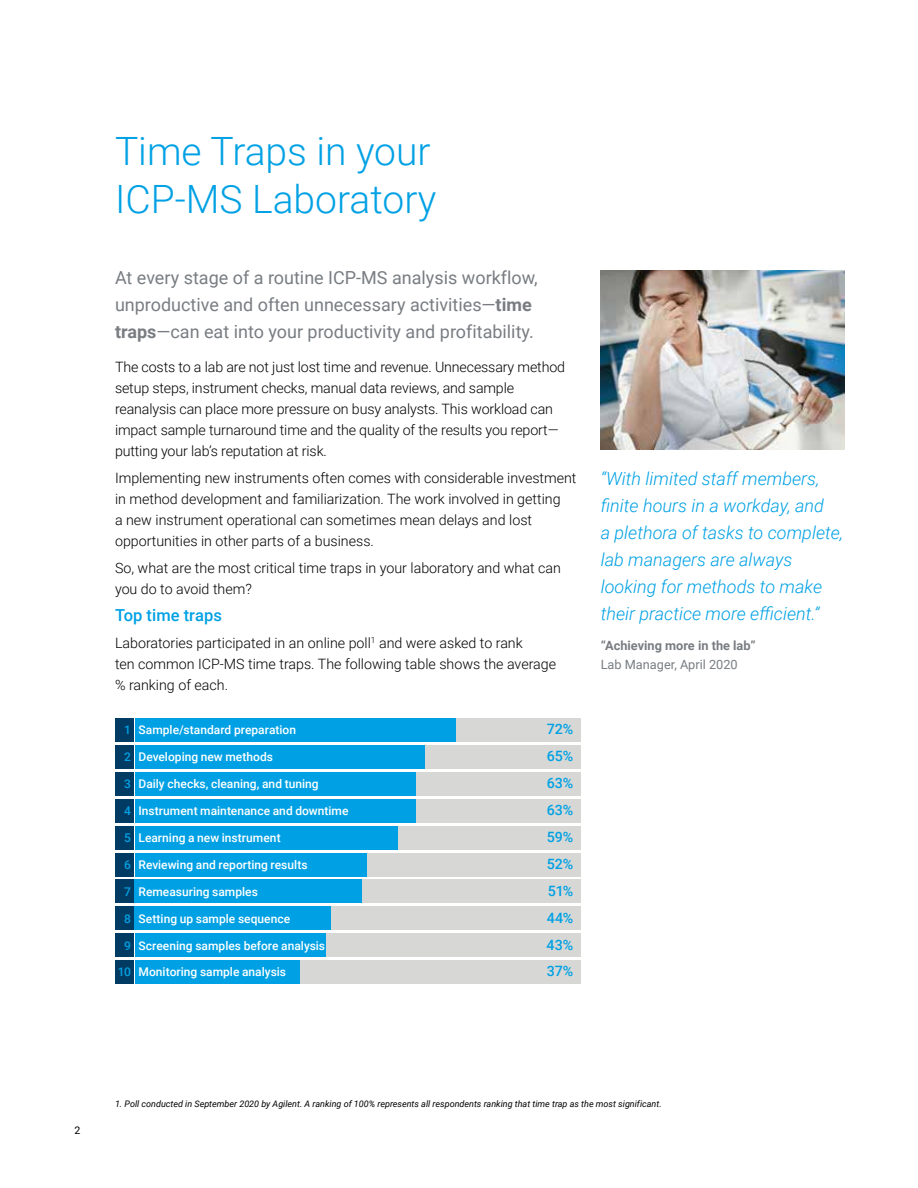
<style>
.page{position:relative;width:918px;height:1188px;background:#fff}
.page>*{position:absolute;margin:0;border:0;box-sizing:border-box;transform-origin:0 0}
.t1{font:300 39px/48px "Roboto";color:#00a1e4}
.t2{font:italic 300 18px/27px "Roboto";color:#00a1e4}
.t3{font:18px/27px "Roboto";color:#797d82}
.t4{font:500 16.5px "Roboto";letter-spacing:.005em;color:#00a1e4}
.t5{font:300 14.25px/21px "Roboto";color:#000}
.t6{font:500 14.25px "Roboto";color:#00a1e4}
.t7{font:700 12.75px "Roboto";color:#797d82}
.t8{font:12.75px "Roboto";color:#797d82}
.t9{font:500 12px "Roboto";color:#fff}
.t10{font:10.5px "Roboto";color:#000}
.t11{font:italic 9px "Roboto";color:#000}
.s1{font-weight:700}
.s2{color:#00a1e4}
</style>
<div class="page">
<div style="left:135px;top:718px;width:321px;height:24px;background:#00a1e4"></div>
<div style="left:135px;top:745px;width:290px;height:23px;background:#00a1e4"></div>
<div style="left:135px;top:772px;width:281px;height:23px;background:#00a1e4"></div>
<div style="left:135px;top:799px;width:281px;height:23px;background:#00a1e4"></div>
<div style="left:135px;top:826px;width:263px;height:23px;background:#00a1e4"></div>
<div style="left:135px;top:853px;width:232px;height:23px;background:#00a1e4"></div>
<div style="left:135px;top:880px;width:227px;height:23px;background:#00a1e4"></div>
<div style="left:135px;top:907px;width:196px;height:23px;background:#00a1e4"></div>
<div style="left:135px;top:934px;width:191px;height:23px;background:#00a1e4"></div>
<div style="left:135px;top:961px;width:165px;height:23px;background:#00a1e4"></div>
<div style="left:456px;top:718px;width:125px;height:24px;background:#d7d8d6"></div>
<div style="left:115px;top:718px;width:19px;height:24px;background:#003b64"></div>
<div style="left:115px;top:745px;width:19px;height:23px;background:#003b64"></div>
<div style="left:115px;top:772px;width:19px;height:23px;background:#003b64"></div>
<div style="left:115px;top:799px;width:19px;height:23px;background:#003b64"></div>
<div style="left:115px;top:826px;width:19px;height:23px;background:#003b64"></div>
<div style="left:115px;top:853px;width:19px;height:23px;background:#003b64"></div>
<div style="left:115px;top:880px;width:19px;height:23px;background:#003b64"></div>
<div style="left:115px;top:907px;width:19px;height:23px;background:#003b64"></div>
<div style="left:115px;top:934px;width:19px;height:23px;background:#003b64"></div>
<div style="left:115px;top:961px;width:19px;height:23px;background:#003b64"></div>
<div style="left:425px;top:745px;width:156px;height:23px;background:#d7d8d6"></div>
<div style="left:416px;top:772px;width:165px;height:23px;background:#d7d8d6"></div>
<div style="left:416px;top:799px;width:165px;height:23px;background:#d7d8d6"></div>
<div style="left:398px;top:826px;width:183px;height:23px;background:#d7d8d6"></div>
<div style="left:367px;top:853px;width:214px;height:23px;background:#d7d8d6"></div>
<div style="left:362px;top:880px;width:219px;height:23px;background:#d7d8d6"></div>
<div style="left:331px;top:907px;width:250px;height:23px;background:#d7d8d6"></div>
<div style="left:326px;top:934px;width:255px;height:23px;background:#d7d8d6"></div>
<div style="left:300px;top:961px;width:281px;height:23px;background:#d7d8d6"></div>
<img style="left:601px;top:270px;width:243px;height:179px">
<h1 class="t1" style="left:115px;top:125px;width:323px">Time Traps in your<br>ICP-MS Laboratory</h1>
<p class="t3" style="left:115px;top:263px;width:424px">At every stage of a routine ICP-MS analysis workflow, unproductive and often unnecessary activities—<span class="s1">time traps</span>—can eat into your productivity and profitability.</p>
<p class="t5" style="left:115px;top:356px;width:452px">The costs to a lab are not just lost time and revenue. Unnecessary method setup steps, instrument checks, manual data reviews, and sample reanalysis can place more pressure on busy analysts. This workload can impact sample turnaround time and the quality of the results you report— putting your lab’s reputation at risk.</p>
<p class="t5" style="left:115px;top:467px;width:463px">Implementing new instruments often comes with considerable investment in method development and familiarization. The work involved in getting<br>a new instrument operational can sometimes mean delays and lost opportunities in other parts of a business.</p>
<p class="t5" style="left:115px;top:557px;width:447px">So, what are the most critical time traps in your laboratory and what can you do to avoid them?</p>
<p class="t4" style="left:115px;top:604px;width:108px">Top time traps</p>
<p class="t5" style="left:115px;top:632px;width:443px">Laboratories participated in an online poll<sup>1</sup> and were asked to rank<br>ten common ICP-MS time traps. The following table shows the average % ranking of each.</p>
<p class="t9" style="left:124px;top:721px;width:174px"><span class="s2">1</span> Sample/standard preparation</p>
<p class="t6" style="left:547px;top:719px;width:28px">72%</p>
<p class="t9" style="left:124px;top:748px;width:150px"><span class="s2">2</span> Developing new methods</p>
<p class="t6" style="left:547px;top:746px;width:28px">65%</p>
<p class="t9" style="left:124px;top:775px;width:196px"><span class="s2">3</span> Daily checks, cleaning, and tuning</p>
<p class="t6" style="left:547px;top:773px;width:28px">63%</p>
<p class="t9" style="left:124px;top:802px;width:226px"><span class="s2">4</span> Instrument maintenance and downtime</p>
<p class="t6" style="left:547px;top:800px;width:28px">63%</p>
<p class="t9" style="left:124px;top:829px;width:158px"><span class="s2">5</span> Learning a new instrument</p>
<p class="t6" style="left:547px;top:827px;width:28px">59%</p>
<p class="t9" style="left:124px;top:856px;width:185px"><span class="s2">6</span> Reviewing and reporting results</p>
<p class="t6" style="left:547px;top:854px;width:28px">52%</p>
<p class="t9" style="left:124px;top:883px;width:135px"><span class="s2">7</span> Remeasuring samples</p>
<p class="t6" style="left:548px;top:881px;width:27px">51%</p>
<p class="t9" style="left:124px;top:910px;width:168px"><span class="s2">8</span> Setting up sample sequence</p>
<p class="t6" style="left:547px;top:908px;width:28px">44%</p>
<p class="t9" style="left:124px;top:937px;width:203px"><span class="s2">9</span> Screening samples before analysis</p>
<p class="t6" style="left:547px;top:934px;width:28px">43%</p>
<p class="t9" style="left:118px;top:964px;width:170px"><span class="s2">10</span> Monitoring sample analysis</p>
<p class="t6" style="left:547px;top:961px;width:28px">37%</p>
<p class="t2" style="left:601px;top:464px;width:244px">“With limited staff members, finite hours in a workday, and<br>a plethora of tasks to complete, lab managers are always looking for methods to make their practice more efficient.”</p>
<p class="t7" style="left:601px;top:637px;width:156px">“Achieving more in the lab”</p>
<p class="t8" style="left:601px;top:656px;width:139px">Lab Manager, April 2020</p>
<p class="t10" style="left:75px;top:1123px;width:7px">2</p>
<p class="t11" style="left:115px;top:1098px;width:548px">1. Poll conducted in September 2020 by Agilent. A ranking of 100% represents all respondents ranking that time trap as the most significant.</p>
</div>
